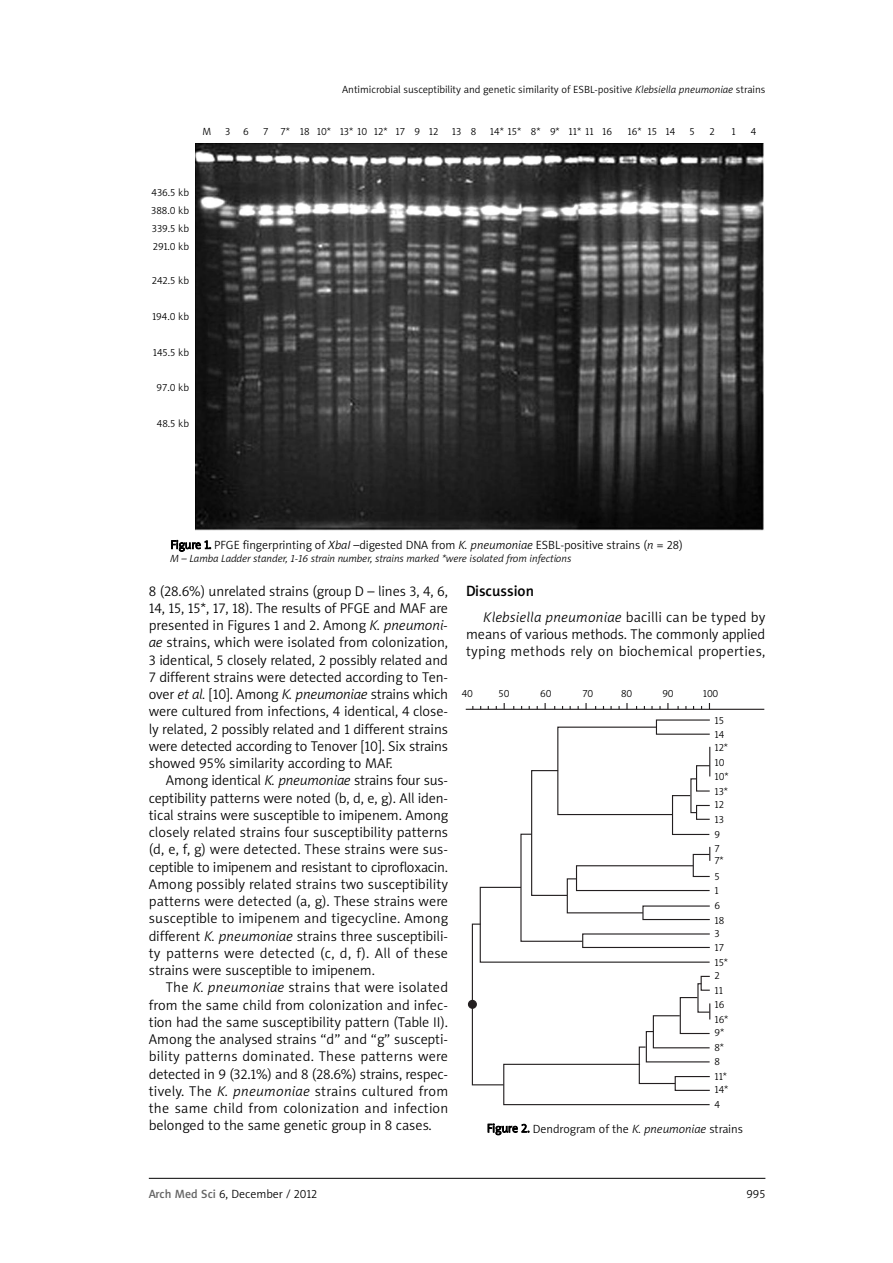
<style>
.page{position:relative;width:893px;height:1263px;background:#fff}
.page>*{position:absolute;margin:0;border:0;box-sizing:border-box;transform-origin:0 0}
.t1{font:15px "Naomi Sans EFNPS Medium";color:#000}
.t2{font:14.25px/17.2px "Naomi Sans EFNPS Light";color:#000;text-align:justify}
.t3{font:12px "Naomi Sans EFNPS Light";color:#000}
.t4{font:10.5px/13.5px "Naomi Sans EFNPS Light";color:#000}
.t5{font:italic 10.5px "Naomi Sans EFNPS Light";color:#000}
.s1{font-style:italic}
.s2{font-family:"Naomi Sans EFNPS Medium";color:#666}
</style>
<div class="page">
<hr style="left:149px;top:1178px;width:616px;height:1px;background:#000">
<img style="left:195px;top:143px;width:569px;height:387px">
<hr style="left:466px;top:709px;width:298px;height:1px;background:#231f20">
<svg style="left:585px;top:703px;width:2px;height:6px"></svg>
<svg style="left:626px;top:703px;width:2px;height:6px"></svg>
<div style="left:468px;top:1000px;width:8px;height:8px;background:#231f20;border-radius:50%"></div>
<div style="left:468px;top:1000px;width:9px;height:9px;border:1px solid #231f20;border-radius:50%"></div>
<svg style="left:471px;top:726px;width:240px;height:380px"></svg>
<p class="t4" style="left:342px;top:83px;width:425px">Antimicrobial susceptibility and genetic similarity of ESBL-positive <span class="s1">Klebsiella pneumoniae</span> strains</p>
<p class="t4" style="left:202px;top:126px;width:10px">M</p>
<p class="t4" style="left:225px;top:126px;width:25px">3 6</p>
<p class="t4" style="left:263px;top:126px;width:177px">7 7* 18 10* 13* 10 12* 17 9 12</p>
<p class="t4" style="left:452px;top:126px;width:26px">13 8</p>
<p class="t4" style="left:490px;top:126px;width:124px">14* 15* 8* 9* 11* 11 16</p>
<p class="t4" style="left:628px;top:126px;width:49px">16* 15 14</p>
<p class="t4" style="left:689px;top:126px;width:7px">5</p>
<p class="t4" style="left:710px;top:126px;width:7px">2</p>
<p class="t4" style="left:731px;top:126px;width:6px">1</p>
<p class="t4" style="left:751px;top:126px;width:7px">4</p>
<p class="t4" style="left:151px;top:184px;width:39px;line-height:18px;text-align:justify">436.5 kb 388.0 kb 339.5 kb 291.0 kb</p>
<p class="t4" style="left:152px;top:275px;width:39px">242.5 kb</p>
<p class="t4" style="left:152px;top:311px;width:39px">194.0 kb</p>
<p class="t4" style="left:153px;top:347px;width:38px">145.5 kb</p>
<p class="t4" style="left:157px;top:381px;width:34px">97.0 kb</p>
<p class="t4" style="left:157px;top:417px;width:34px">48.5 kb</p>
<p class="t3" style="left:170px;top:540px;width:514px">Figure 1. PFGE fingerprinting of <span class="s1">XbaI</span> –digested DNA from <span class="s1">K. pneumoniae</span> ESBL-positive strains (<span class="s1">n</span> = 28)</p>
<p class="t5" style="left:170px;top:554px;width:403px">M – Lamba Ladder stander, 1-16 strain number, strains marked *were isolated from infections</p>
<p class="t2" style="left:149px;top:583px;width:301px">8 (28.6%) unrelated strains (group D – lines 3, 4, 6, 14, 15, 15*, 17, 18). The results of PFGE and MAF are presented in Figures 1 and 2. Among <span class="s1">K. pneumoni&shy;ae</span> strains, which were isolated from colonization, 3 identical, 5 closely related, 2 possibly related and 7 different strains were detected according to Ten&shy;over <span class="s1">et al.</span> [10]. Among <span class="s1">K. pneumoniae</span> strains which were cultured from infections, 4 identical, 4 close&shy;ly related, 2 possibly related and 1 different strains were detected according to Tenover [10]. Six strains showed 95% similarity according to MAF.</p>
<p class="t2" style="left:149px;top:773px;width:301px;text-indent:17px">Among identical <span class="s1">K. pneumoniae</span> strains four sus&shy;ceptibility patterns were noted (b, d, e, g). All iden&shy;tical strains were susceptible to imipenem. Among closely related strains four susceptibility patterns (d, e, f, g) were detected. These strains were sus&shy;ceptible to imipenem and resistant to ciprofloxacin.<br>Among possibly related strains two susceptibility patterns were detected (a, g). These strains were susceptible to imipenem and tigecycline. Among different <span class="s1">K. pneumoniae</span> strains three susceptibili&shy;ty patterns were detected (c, d, f). All of these strains were susceptible to imipenem.</p>
<p class="t2" style="left:149px;top:980px;width:301px;text-indent:17px">The <span class="s1">K. pneumoniae</span> strains that were isolated from the same child from colonization and infec&shy;tion had the same susceptibility pattern (Table II).<br>Among the analysed strains “d” and “g” suscepti&shy;bility patterns dominated. These patterns were detected in 9 (32.1%) and 8 (28.6%) strains, respec&shy;tively. The <span class="s1">K. pneumoniae</span> strains cultured from the same child from colonization and infection belonged to the same genetic group in 8 cases.</p>
<p class="t1" style="left:466px;top:585px;width:69px">Discussion</p>
<p class="t2" style="left:466px;top:610px;width:301px;text-indent:17px"><span class="s1">Klebsiella pneumoniae</span> bacilli can be typed by means of various methods. The commonly applied typing methods rely on biochemical properties,</p>
<p class="t4" style="left:462px;top:688px;width:13px">40</p>
<p class="t4" style="left:499px;top:688px;width:12px">50</p>
<p class="t4" style="left:540px;top:688px;width:13px">60</p>
<p class="t4" style="left:582px;top:688px;width:12px">70</p>
<p class="t4" style="left:621px;top:688px;width:13px">80</p>
<p class="t4" style="left:662px;top:688px;width:13px">90</p>
<p class="t4" style="left:703px;top:688px;width:17px">100</p>
<p class="t4" style="left:714px;top:715px;width:15px">15<br>14<br>12*</p>
<p class="t4" style="left:714px;top:757px;width:16px">10<br>10*</p>
<p class="t4" style="left:714px;top:785px;width:15px">13*<br>12</p>
<p class="t4" style="left:714px;top:813px;width:11px;line-height:15px">13<br>9</p>
<p class="t4" style="left:714px;top:843px;width:11px;line-height:12px">7<br>7*</p>
<p class="t4" style="left:714px;top:871px;width:7px">5<br>1</p>
<p class="t4" style="left:714px;top:898px;width:11px;line-height:15px">6<br>18</p>
<p class="t4" style="left:714px;top:928px;width:11px">3<br>17</p>
<p class="t4" style="left:714px;top:956px;width:15px">15*<br>2</p>
<p class="t4" style="left:714px;top:985px;width:11px">11<br>16</p>
<p class="t4" style="left:714px;top:1013px;width:16px">16*<br>9*</p>
<p class="t4" style="left:714px;top:1042px;width:11px">8*<br>8</p>
<p class="t4" style="left:714px;top:1070px;width:15px">11*<br>14*</p>
<p class="t4" style="left:714px;top:1099px;width:7px">4</p>
<p class="t3" style="left:487px;top:1124px;width:258px">Figure 2. Dendrogram of the <span class="s1">K. pneumoniae</span> strains</p>
<p class="t3" style="left:149px;top:1189px;width:170px"><span class="s2">Arch Med Sci</span> 6, December / 2012</p>
<p class="t3" style="left:746px;top:1189px;width:20px">995</p>
</div>
